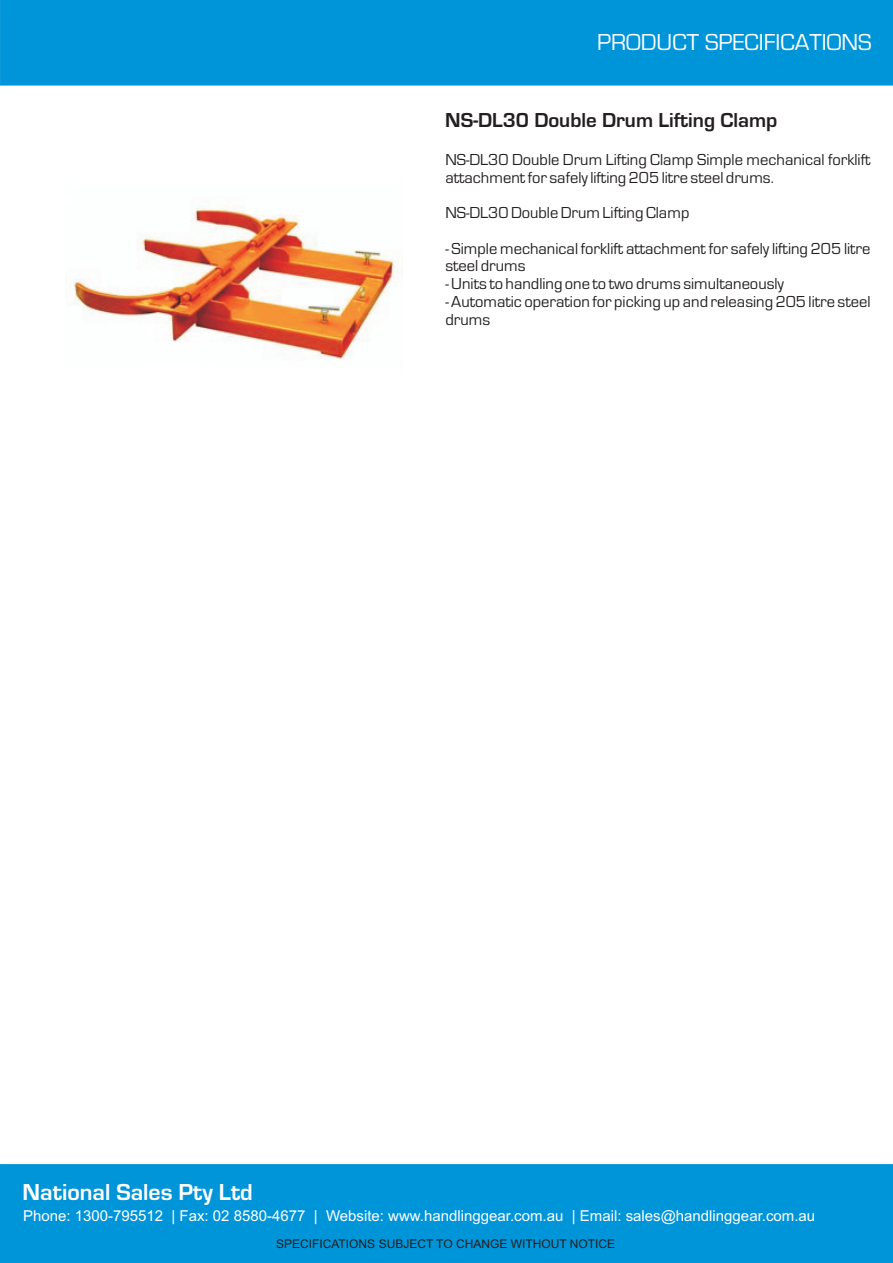
<style>
.page{position:relative;width:893px;height:1263px;background:#fff}
.page>*{position:absolute;margin:0;border:0;box-sizing:border-box;transform-origin:0 0}
.t1{font:24px "Eurostile";color:#fff}
.t2{font:700 24px "Eurostile";color:#fff}
.t3{font:700 21px "Eurostile";color:#231f20}
.t4{font:16.5px/17.7px "Eurostile";color:#231f20}
.t5{font:15px "Arial";color:#fff}
.t6{font:12px "Arial";color:#231f20}
</style>
<div class="page">
<div style="left:0;top:1164px;width:893px;height:99px;background:#0095d9"></div>
<div style="left:0;top:0;width:893px;height:85px;background:#0095d9"></div>
<img style="left:65px;top:206px;width:338px;height:154px">
<h1 class="t1" style="left:597px;top:34px;width:276px">PRODUCT SPECIFICATIONS</h1>
<p class="t3" style="left:445px;top:113px;width:334px">NS-DL30 Double Drum Lifting Clamp</p>
<p class="t4" style="left:445px;top:152px;width:427px">NS-DL30 Double Drum Lifting Clamp Simple mechanical forklift attachment for safely lifting 205 litre steel drums.</p>
<p class="t4" style="left:445px;top:205px;width:246px">NS-DL30 Double Drum Lifting Clamp</p>
<p class="t4" style="left:445px;top:241px;width:427px">- Simple mechanical forklift attachment for safely lifting 205 litre steel drums</p>
<p class="t4" style="left:445px;top:276px;width:340px">- Units to handling one to two drums simultaneously</p>
<p class="t4" style="left:445px;top:294px;width:427px">- Automatic operation for picking up and releasing 205 litre steel drums</p>
<h1 class="t2" style="left:23px;top:1184px;width:232px">National Sales Pty Ltd</h1>
<p class="t5" style="left:23px;top:1210px;width:794px">Phone: 1300-795512 | Fax: 02 8580-4677 | Website: www.handlinggear.com.au | Email: sales@handlinggear.com.au</p>
<p class="t6" style="left:276px;top:1240px;width:340px">SPECIFICATIONS SUBJECT TO CHANGE WITHOUT NOTICE</p>
</div>
